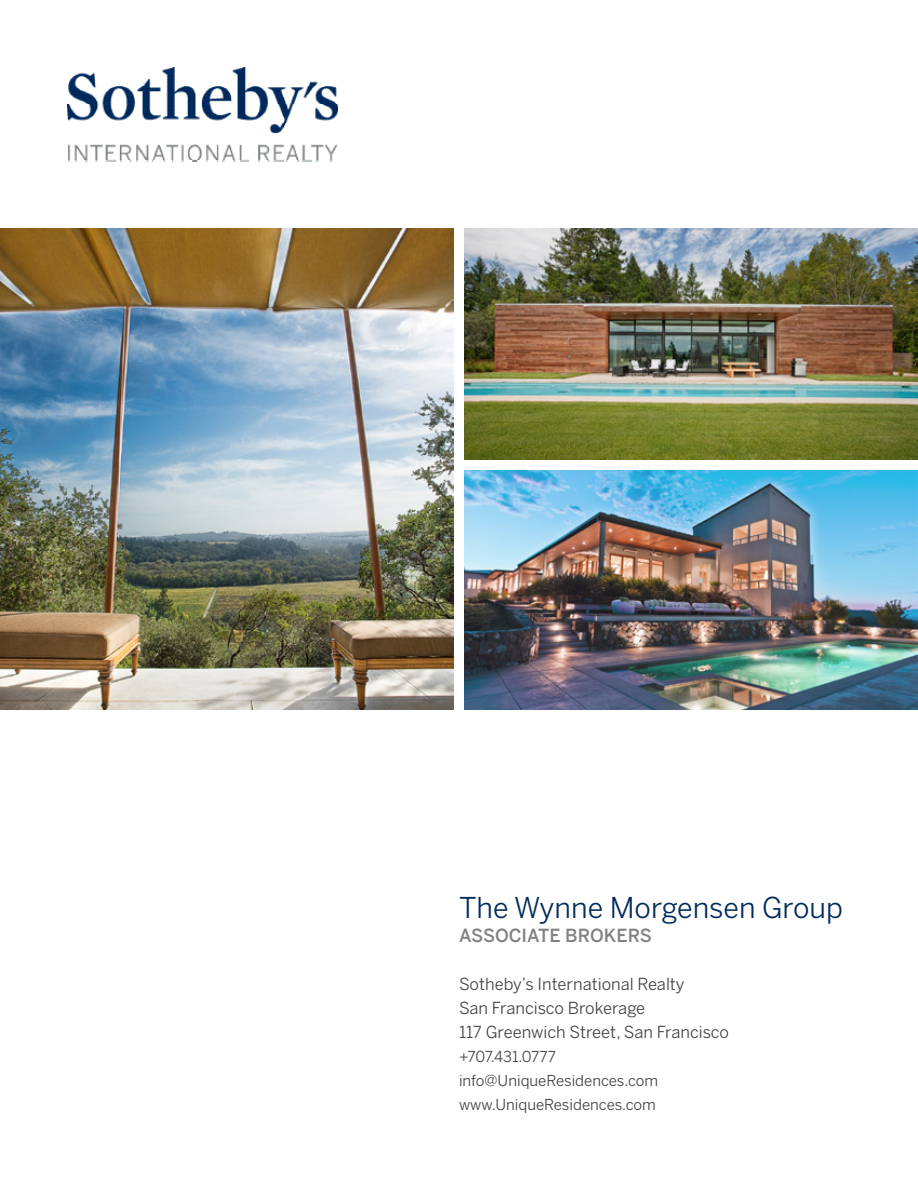
<style>
.page{position:relative;width:918px;height:1188px;background:#fff}
.page>*{position:absolute;margin:0;border:0;box-sizing:border-box;transform-origin:0 0}
.t1{font:28.5px "Benton Sans";color:#002b5c}
.t2{font:500 18px "Benton Sans";color:#808285}
.t3{font:16.5px/24px "Benton Sans";color:#414042}
.t4{font:15px/24px "Benton Sans";color:#414042}
</style>
<div class="page">
<img style="left:68px;top:68px;width:270px;height:94px">
<img style="left:0;top:229px;width:454px;height:480px">
<img style="left:464px;top:229px;width:454px;height:230px">
<img style="left:464px;top:471px;width:454px;height:238px">
<h1 class="t1" style="left:459px;top:891px;width:386px">The Wynne Morgensen Group</h1>
<p class="t2" style="left:459px;top:925px;width:195px">ASSOCIATE BROKERS</p>
<p class="t3" style="left:459px;top:972px;width:272px">Sotheby’s International Realty<br>San Francisco Brokerage<br>117 Greenwich Street, San Francisco</p>
<p class="t4" style="left:459px;top:1045px;width:201px">+707.431.0777 info@UniqueResidences.com www.UniqueResidences.com</p>
</div>
